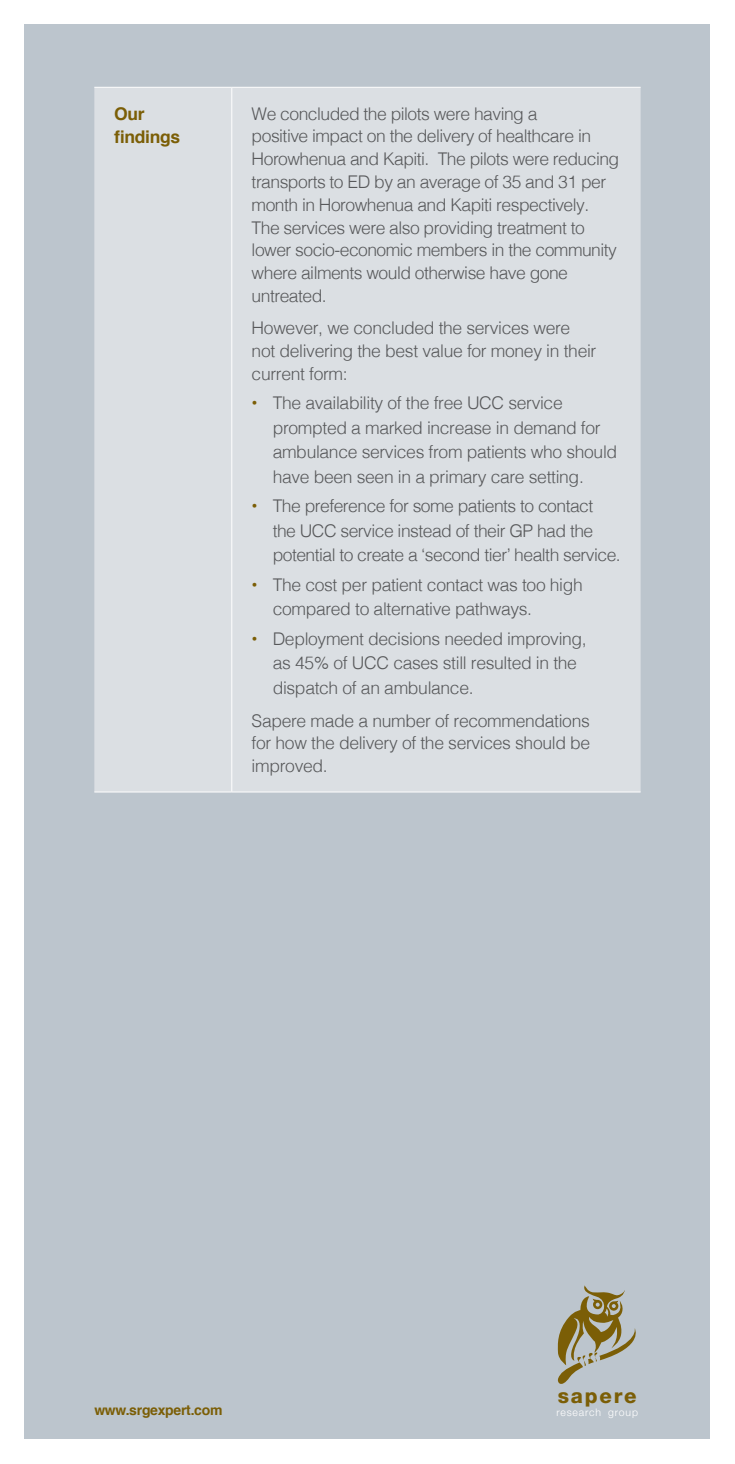
<style>
.page{position:relative;width:735px;height:1464px;background:#fff}
.page>*{position:absolute;margin:0;border:0;box-sizing:border-box;transform-origin:0 0}
.t1{font:800 20.3px "Helvetica Neue";letter-spacing:.09em;color:#7b5e06}
.t2{font:300 17.5px/22.8px "Helvetica";letter-spacing:-.02em;color:#57585a}
.t3{font:700 17.5px/22.8px "Helvetica";letter-spacing:-.02em;color:#7b5e06}
.t4{font:700 14px "Helvetica";letter-spacing:-.02em;color:#7b5e06}
.t5{font:300 10.5px "Helvetica Neue";letter-spacing:.08em;color:#fff}
.s1{font-weight:700;color:#7b5e06}
</style>
<div class="page">
<div style="left:25px;top:25px;width:684px;height:1414px;background:#bcc5cd"></div>
<svg style="left:557px;top:1285px;width:79px;height:99px"></svg>
<div style="left:94px;top:88px;width:546px;height:703px;background:#dbdfe3"></div>
<hr style="left:94px;top:87px;width:138px;height:1px;background:#fff">
<hr style="left:232px;top:87px;width:408px;height:1px;background:#fff">
<hr style="left:94px;top:791px;width:138px;height:1px;background:#fff">
<hr style="left:232px;top:791px;width:408px;height:1px;background:#fff">
<hr style="left:231px;top:88px;width:1px;height:703px;background:#fff">
<p class="t3" style="left:114px;top:104px;width:67px">Our findings</p>
<p class="t2" style="left:251px;top:104px;width:369px">We concluded the pilots were having a<br>positive impact on the delivery of healthcare in Horowhenua and Kapiti. The pilots were reducing transports to ED by an average of 35 and 31 per month in Horowhenua and Kapiti respectively.<br>The services were also providing treatment to lower socio-economic members in the community where ailments would otherwise have gone untreated.</p>
<p class="t2" style="left:251px;top:318px;width:346px">However, we concluded the services were not delivering the best value for money in their current form:</p>
<p class="t2" style="left:272px;top:392px;width:346px;line-height:24.5px;text-indent:-21px"><span class="s1">•</span> The availability of the free UCC service prompted a marked increase in demand for ambulance services from patients who should have been seen in a primary care setting.</p>
<p class="t2" style="left:272px;top:495px;width:349px;line-height:24.5px;text-indent:-21px"><span class="s1">•</span> The preference for some patients to contact the UCC service instead of their GP had the potential to create a ‘second tier’ health service.</p>
<p class="t2" style="left:272px;top:574px;width:311px;line-height:24.5px;text-indent:-21px"><span class="s1">•</span> The cost per patient contact was too high compared to alternative pathways.</p>
<p class="t2" style="left:272px;top:628px;width:315px;line-height:24.5px;text-indent:-21px"><span class="s1">•</span> Deployment decisions needed improving, as 45% of UCC cases still resulted in the dispatch of an ambulance.</p>
<p class="t2" style="left:251px;top:710px;width:340px;text-align:justify">Sapere made a number of recommendations for how the delivery of the services should be improved.</p>
<p class="t4" style="left:94px;top:1404px;width:130px">www.srgexpert.com</p>
<p class="t1" style="left:557px;top:1383px;width:80px">sapere</p>
<p class="t5" style="left:556px;top:1405px;width:83px">research group</p>
</div>
